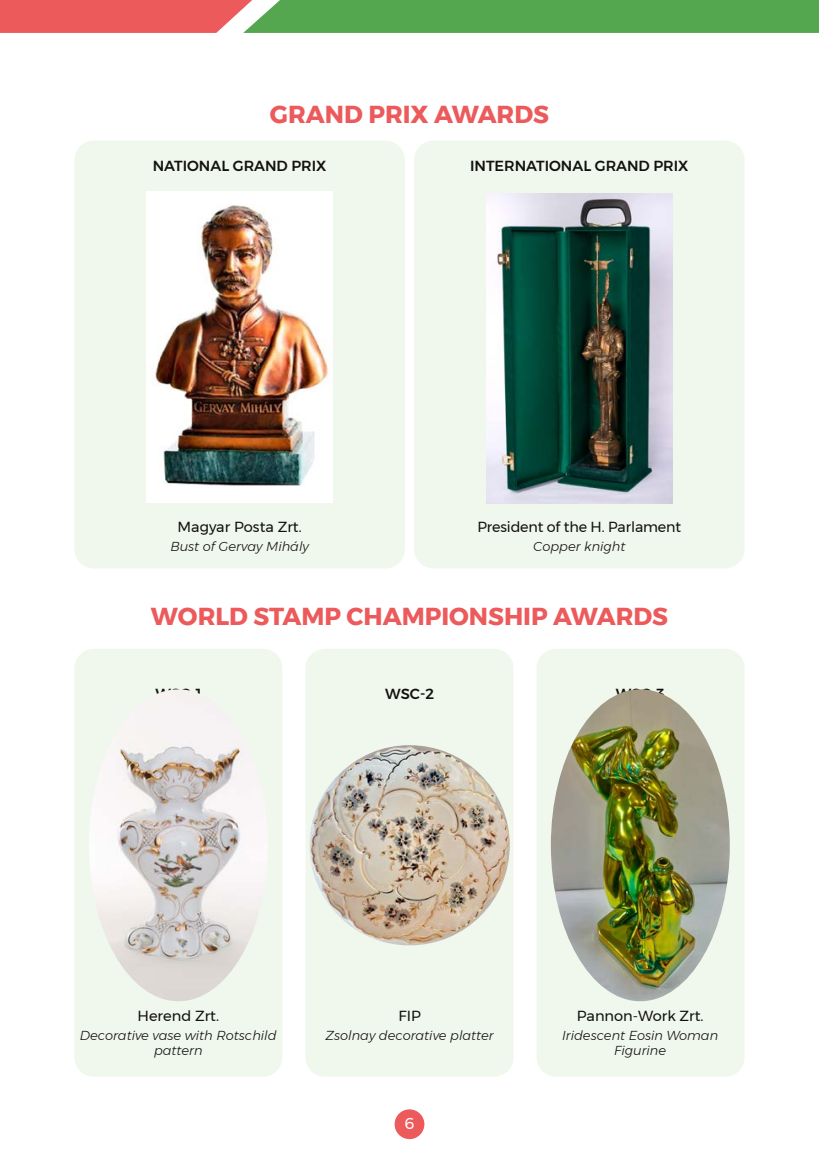
<style>
.page{position:relative;width:819px;height:1166px;background:#fff}
.page>*{position:absolute;margin:0;border:0;box-sizing:border-box;transform-origin:0 0}
.t1{font:700 24.5px "Montserrat";color:#ec5a5c}
.t2{font:15.75px "Montserrat";color:#fff}
.t3{font:14.53px "Montserrat";color:#12120d}
.t4{font:500 14.53px "Montserrat";color:#12120d}
.t5{font:italic 300 12.95px/14.5px "Montserrat";color:#12120d;text-align:center}
</style>
<div class="page">
<svg style="left:0;top:0;width:819px;height:33px;background:#859358"></svg>
<div style="left:394px;top:1109px;width:30px;height:30px;background:#ec5a5c;border-radius:50%"></div>
<div style="left:74px;top:141px;width:331px;height:427px;background:#f0f7ed;border-radius:19px"></div>
<div style="left:414px;top:141px;width:330px;height:427px;background:#f0f7ed;border-radius:19px"></div>
<img style="left:146px;top:191px;width:187px;height:312px">
<img style="left:486px;top:193px;width:186px;height:310px">
<div style="left:74px;top:649px;width:208px;height:427px;background:#f0f7ed;border-radius:19px"></div>
<div style="left:305px;top:649px;width:208px;height:427px;background:#f0f7ed;border-radius:19px"></div>
<div style="left:536px;top:649px;width:208px;height:427px;background:#f0f7ed;border-radius:19px"></div>
<img style="left:309px;top:745px;width:200px;height:200px;border-radius:100px">
<img style="left:89px;top:741px;width:179px;height:260px">
<img style="left:551px;top:689px;width:178px;height:312px">
<h1 class="t1" style="left:270px;top:95px;width:280px">GRAND PRIX AWARDS</h1>
<p class="t4" style="left:153px;top:155px;width:175px">NATIONAL GRAND PRIX</p>
<p class="t4" style="left:470px;top:155px;width:220px">INTERNATIONAL GRAND PRIX</p>
<p class="t3" style="left:177px;top:516px;width:126px">Magyar Posta Zrt.</p>
<p class="t5" style="left:170px;top:539px;width:140px">Bust of Gervay Mihály</p>
<p class="t3" style="left:477px;top:516px;width:205px">President of the H. Parlament</p>
<p class="t5" style="left:533px;top:539px;width:94px">Copper knight</p>
<h1 class="t1" style="left:151px;top:596px;width:518px">WORLD STAMP CHAMPIONSHIP AWARDS</h1>
<p class="t4" style="left:155px;top:682px;width:47px">WSC-1</p>
<p class="t4" style="left:385px;top:682px;width:50px">WSC-2</p>
<p class="t4" style="left:615px;top:682px;width:50px">WSC-3</p>
<p class="t3" style="left:137px;top:1004px;width:83px">Herend Zrt.</p>
<p class="t5" style="left:80px;top:1028px;width:198px">Decorative vase with Rotschild pattern</p>
<p class="t3" style="left:398px;top:1004px;width:24px">FIP</p>
<p class="t5" style="left:325px;top:1028px;width:170px">Zsolnay decorative platter</p>
<p class="t2" style="left:404px;top:1111px;width:12px">6</p>
<p class="t3" style="left:576px;top:1004px;width:128px">Pannon-Work Zrt.</p>
<p class="t5" style="left:562px;top:1028px;width:157px">Iridescent Eosin Woman<br>Figurine</p>
</div>
